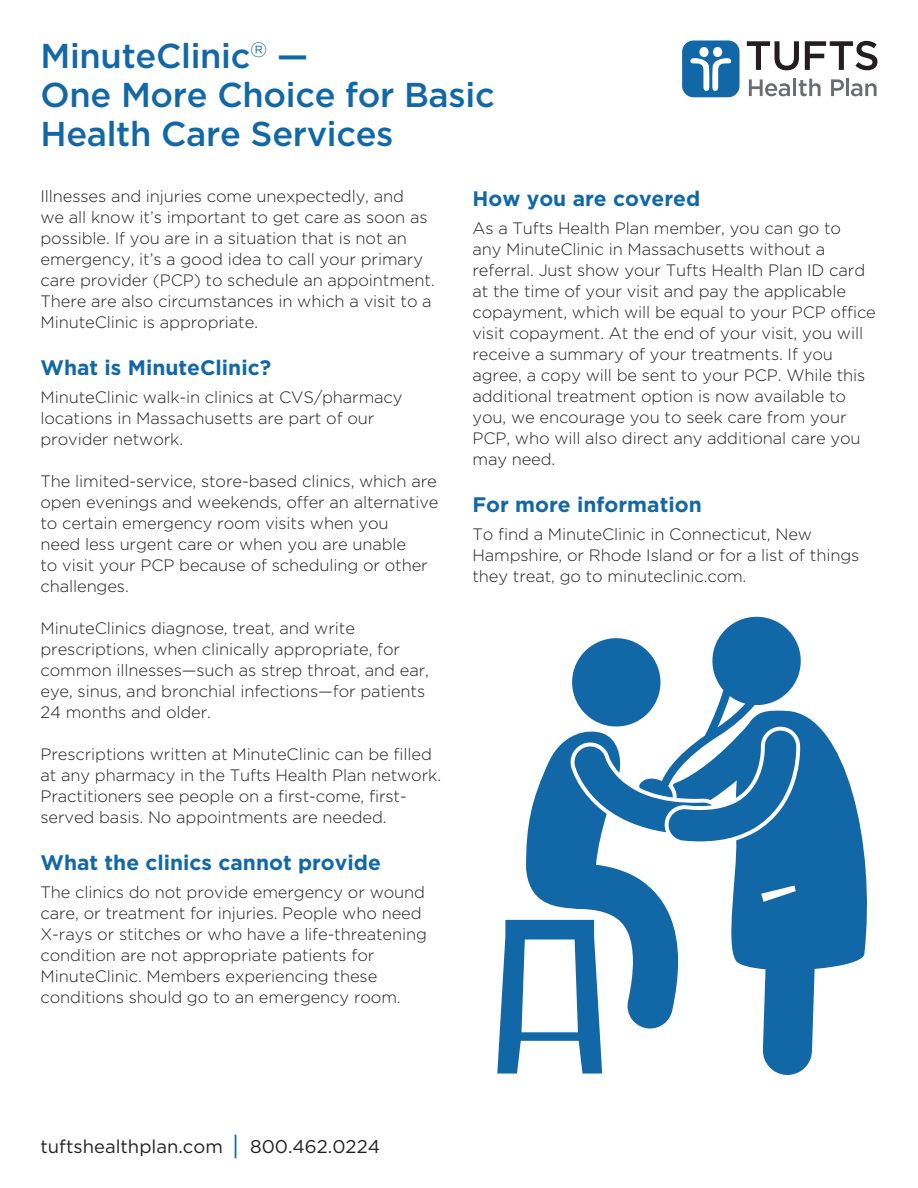
<style>
.page{position:relative;width:918px;height:1188px;background:#fff}
.page>*{position:absolute;margin:0;border:0;box-sizing:border-box;transform-origin:0 0}
.t1{font:500 34.5px/39px "Gotham";letter-spacing:-.01em;color:#1268a7}
.t2{font:700 21px "Gotham";color:#1268a7}
.t3{font:18.45px "Gotham";color:#231f20}
.t4{font:300 16.5px/21px "Gotham";letter-spacing:-.005em;color:#231f20}
.s1{font-size:18px}
.s2{font-size:25.5px;color:#1268a7}
</style>
<div class="page">
<svg style="left:747px;top:41px;width:52px;height:29px"></svg>
<svg style="left:805px;top:41px;width:72px;height:29px"></svg>
<svg style="left:749px;top:79px;width:41px;height:17px"></svg>
<hr style="left:793px;top:79px;width:3px;height:17px;background:#6c6d70">
<svg style="left:799px;top:79px;width:22px;height:17px"></svg>
<svg style="left:831px;top:79px;width:13px;height:17px"></svg>
<hr style="left:846px;top:79px;width:3px;height:17px;background:#6c6d70">
<svg style="left:851px;top:83px;width:26px;height:13px"></svg>
<div style="left:682px;top:41px;width:58px;height:56px;background:#1268a7;border-radius:11px"></div>
<div style="left:713px;top:47px;width:9px;height:10px;background:#fff;border-radius:50%"></div>
<svg style="left:690px;top:58px;width:41px;height:33px"></svg>
<div style="left:699px;top:47px;width:10px;height:10px;background:#fff;border-radius:50%"></div>
<svg style="left:678px;top:716px;width:189px;height:359px"></svg>
<svg style="left:526px;top:739px;width:152px;height:290px;fill:#1268a7"></svg>
<svg style="left:497px;top:920px;width:105px;height:154px"></svg>
<svg style="left:567px;top:616px;width:239px;height:225px"></svg>
<p class="t1" style="left:40px;top:36px;width:269px">MinuteClinic<sup>®</sup> —</p>
<p class="t1" style="left:40px;top:75px;width:456px">One More Choice for Basic<br>Health Care Services</p>
<p class="t4" style="left:40px;top:185px;width:396px">Illnesses and injuries come unexpectedly, and<br>we all know it’s important to get care as soon as possible. If you are in a situation that is not an emergency, it’s a good idea to call your primary care provider (PCP) to schedule an appointment.<br>There are also circumstances in which a visit to a MinuteClinic is appropriate<span class="s1">.</span></p>
<p class="t2" style="left:40px;top:354px;width:232px">What is MinuteClinic?</p>
<p class="t4" style="left:40px;top:386px;width:364px">MinuteClinic walk-in clinics at CVS/pharmacy locations in Massachusetts are part of our provider network.</p>
<p class="t4" style="left:40px;top:470px;width:399px">The limited-service, store-based clinics, which are open evenings and weekends, offer an alternative to certain emergency room visits when you<br>need less urgent care or when you are unable<br>to visit your PCP because of scheduling or other challenges.</p>
<p class="t4" style="left:40px;top:617px;width:390px">MinuteClinics diagnose, treat, and write prescriptions, when clinically appropriate, for common illnesses—such as strep throat, and ear, eye, sinus, and bronchial infections—for patients 24 months and older.</p>
<p class="t4" style="left:40px;top:743px;width:402px">Prescriptions written at MinuteClinic can be filled at any pharmacy in the Tufts Health Plan network.<br>Practitioners see people on a first-come, first&shy;served basis. No appointments are needed.</p>
<p class="t2" style="left:40px;top:849px;width:342px">What the clinics cannot provide</p>
<p class="t4" style="left:40px;top:881px;width:388px">The clinics do not provide emergency or wound care, or treatment for injuries. People who need X-rays or stitches or who have a life-threatening condition are not appropriate patients for MinuteClinic. Members experiencing these conditions should go to an emergency room.</p>
<p class="t2" style="left:472px;top:184px;width:229px">How you are covered</p>
<p class="t4" style="left:472px;top:217px;width:405px">As a Tufts Health Plan member, you can go to<br>any MinuteClinic in Massachusetts without a referral. Just show your Tufts Health Plan ID card at the time of your visit and pay the applicable copayment, which will be equal to your PCP office visit copayment. At the end of your visit, you will receive a summary of your treatments. If you agree, a copy will be sent to your PCP. While this additional treatment option is now available to you, we encourage you to seek care from your PCP, who will also direct any additional care you may need.</p>
<p class="t2" style="left:472px;top:491px;width:231px">For more information</p>
<p class="t4" style="left:472px;top:523px;width:388px">To find a MinuteClinic in Connecticut, New<br>Hampshire, or Rhode Island or for a list of things they treat, go to minuteclinic.com.</p>
<p class="t3" style="left:40px;top:1134px;width:341px">tuftshealthplan.com <span class="s2">|</span> 800.462.0224</p>
</div>
